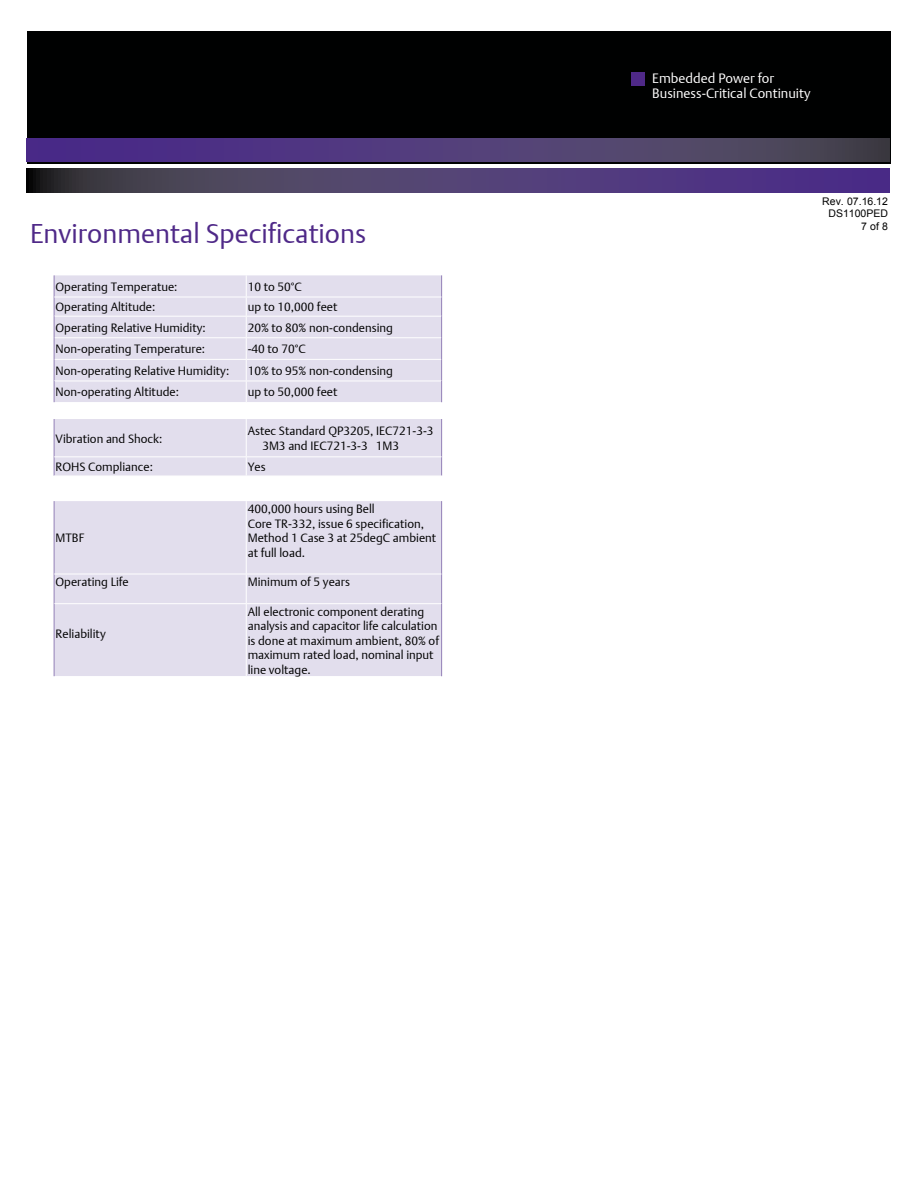
<style>
.page{position:relative;width:918px;height:1188px;background:#fff}
.page>*{position:absolute;margin:0;border:0;box-sizing:border-box;transform-origin:0 0}
.t1{font:27px "DTL Argo T Light";color:#4f2988}
.t2{font:13.5px/15px "DTL Argo T Light";color:#fff}
.t3{font:12px/14.4px "DTL Argo T Light";color:#000}
.t4{font:10.5px/12.6px "Arial";color:#000;text-align:right}
</style>
<div class="page">
<div style="left:27px;top:31px;width:863px;height:133px;background:#000101"></div>
<div style="left:631px;top:72px;width:14px;height:13px;background:#4f2988"></div>
<svg style="left:26px;top:169px;width:864px;height:23px;background:#4b3b6c"></svg>
<svg style="left:27px;top:138px;width:863px;height:24px;background:#4e3b74"></svg>
<div style="left:55px;top:275px;width:386px;height:127px;background:#e2deed"></div>
<hr style="left:54px;top:297px;width:192px;height:1px;background:#fff">
<hr style="left:246px;top:297px;width:196px;height:1px;background:#fff">
<hr style="left:54px;top:337px;width:192px;height:1px;background:#fff">
<hr style="left:246px;top:337px;width:196px;height:1px;background:#fff">
<hr style="left:54px;top:359px;width:192px;height:1px;background:#fff">
<hr style="left:246px;top:359px;width:196px;height:1px;background:#fff">
<hr style="left:54px;top:381px;width:192px;height:1px;background:#fff">
<hr style="left:246px;top:381px;width:196px;height:1px;background:#fff">
<hr style="left:54px;top:316px;width:192px;height:1px;background:#fff">
<hr style="left:246px;top:316px;width:196px;height:1px;background:#fff">
<svg style="left:246px;top:275px;width:1px;height:127px"></svg>
<svg style="left:54px;top:275px;width:1px;height:127px"></svg>
<svg style="left:441px;top:275px;width:1px;height:127px"></svg>
<div style="left:54px;top:419px;width:388px;height:57px;background:#e2deed"></div>
<div style="left:55px;top:501px;width:386px;height:175px;background:#e2deed"></div>
<hr style="left:54px;top:501px;width:1px;height:73px;background:#9380b7">
<hr style="left:441px;top:501px;width:1px;height:73px;background:#9380b7">
<hr style="left:54px;top:574px;width:1px;height:30px;background:#9380b7">
<hr style="left:441px;top:574px;width:1px;height:30px;background:#9380b7">
<hr style="left:246px;top:501px;width:1px;height:73px;background:#fff">
<hr style="left:54px;top:574px;width:192px;height:1px;background:#fff">
<hr style="left:246px;top:574px;width:196px;height:1px;background:#fff">
<svg style="left:246px;top:574px;width:1px;height:29px"></svg>
<hr style="left:54px;top:603px;width:192px;height:1px;background:#fff">
<hr style="left:246px;top:603px;width:196px;height:1px;background:#fff">
<hr style="left:246px;top:604px;width:1px;height:72px;background:#fff">
<hr style="left:54px;top:604px;width:1px;height:72px;background:#9380b7">
<hr style="left:441px;top:604px;width:1px;height:72px;background:#9380b7">
<h1 class="t1" style="left:30px;top:217px;width:338px">Environmental Specifications</h1>
<p class="t3" style="left:56px;top:279px;width:123px">Operating Temperatue:</p>
<p class="t3" style="left:248px;top:279px;width:56px">10 to 50°C</p>
<p class="t3" style="left:56px;top:300px;width:101px">Operating Altitude:</p>
<p class="t3" style="left:248px;top:300px;width:91px">up to 10,000 feet</p>
<p class="t3" style="left:56px;top:320px;width:152px">Operating Relative Humidity:</p>
<p class="t3" style="left:248px;top:320px;width:147px">20% to 80% non-condensing</p>
<p class="t3" style="left:56px;top:342px;width:151px">Non-operating Temperature:</p>
<p class="t3" style="left:248px;top:342px;width:59px">-40 to 70°C</p>
<p class="t3" style="left:56px;top:363px;width:175px">Non-operating Relative Humidity:</p>
<p class="t3" style="left:248px;top:363px;width:147px">10% to 95% non-condensing</p>
<p class="t3" style="left:56px;top:385px;width:125px">Non-operating Altitude:</p>
<p class="t3" style="left:248px;top:385px;width:91px">up to 50,000 feet</p>
<p class="t3" style="left:56px;top:431px;width:108px">Vibration and Shock:</p>
<p class="t3" style="left:262px;top:424px;width:173px;text-indent:-15px">Astec Standard QP3205, IEC721-3-3<br>3M3 and IEC721-3-3 1M3</p>
<p class="t3" style="left:56px;top:460px;width:99px">ROHS Compliance:</p>
<p class="t3" style="left:248px;top:460px;width:19px">Yes</p>
<p class="t3" style="left:56px;top:531px;width:30px">MTBF</p>
<p class="t3" style="left:248px;top:502px;width:190px">400,000 hours using Bell<br>Core TR-332, issue 6 specification,<br>Method 1 Case 3 at 25degC ambient at full load.</p>
<p class="t3" style="left:56px;top:575px;width:75px">Operating Life</p>
<p class="t3" style="left:248px;top:575px;width:104px">Minimum of 5 years</p>
<p class="t3" style="left:56px;top:626px;width:52px">Reliability</p>
<p class="t3" style="left:248px;top:604px;width:193px">All electronic component derating analysis and capacitor life calculation is done at maximum ambient, 80% of maximum rated load, nominal input line voltage.</p>
<p class="t2" style="left:652px;top:71px;width:160px">Embedded Power for<br>Business-Critical Continuity</p>
<p class="t4" style="left:822px;top:195px;width:67px">Rev. 07.16.12<br>DS1100PED<br>7 of 8</p>
</div>
